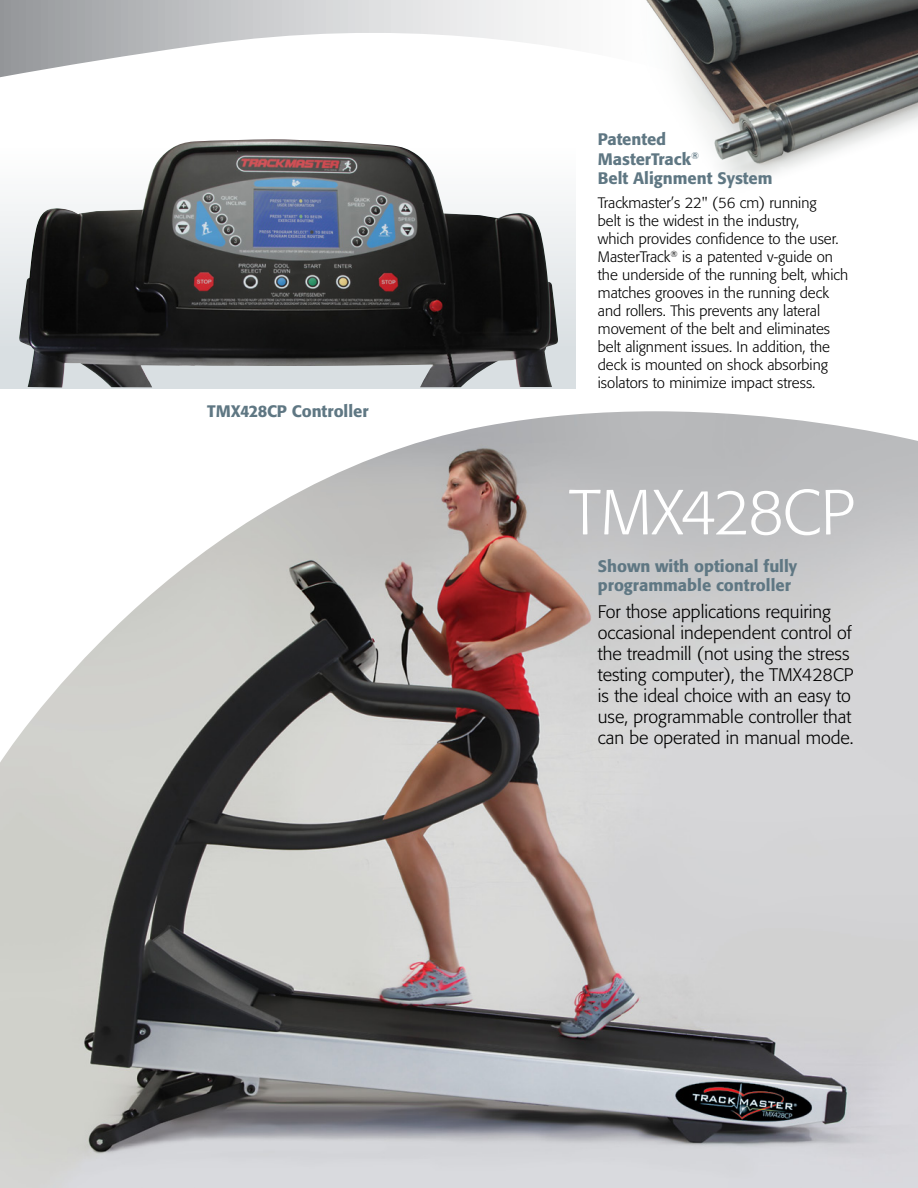
<style>
.page{position:relative;width:918px;height:1188px;background:#fff}
.page>*{position:absolute;margin:0;border:0;box-sizing:border-box;transform-origin:0 0}
.t1{font:300 63px "Formata";letter-spacing:-.025em;color:#fff}
.text{font:300 18px/21px "Formata";color:#000}
.head{font:500 16.5px/19.5px "Formata";color:#5f7783}
.text_smaller{font:300 15px/18px "Formata";color:#000}
</style>
<div class="page">
<img style="left:0;top:411px;width:918px;height:777px">
<svg style="left:0;top:0;width:545px;height:78px"></svg>
<img style="left:646px;top:0;width:272px;height:180px">
<div style="left:0;top:139px;width:576px;height:249px;background:linear-gradient(to bottom,#fff,#d4dbde)"></div>
<img style="left:19px;top:139px;width:539px;height:248px">
<p class="head" style="left:207px;top:401px;width:163px">TMX428CP Controller</p>
<p class="head" style="left:598px;top:130px;width:176px">Patented<br>MasterTrack<sup>®<br></sup>Belt Alignment System</p>
<p class="text_smaller" style="left:598px;top:194px;width:252px">Trackmaster’s 22" (56 cm) running<br>belt is the widest in the industry,<br>which provides confidence to the user.<br>MasterTrack<sup>®</sup> is a patented v-guide on the underside of the running belt, which matches grooves in the running deck and rollers. This prevents any lateral movement of the belt and eliminates belt alignment issues. In addition, the deck is mounted on shock absorbing isolators to minimize impact stress.</p>
<p class="t1" style="left:569px;top:475px;width:287px">TMX428CP</p>
<p class="head" style="left:598px;top:556px;width:201px">Shown with optional fully programmable controller</p>
<p class="text" style="left:598px;top:602px;width:257px">For those applications requiring occasional independent control of the treadmill (not using the stress testing computer), the TMX428CP is the ideal choice with an easy to use, programmable controller that can be operated in manual mode.</p>
</div>
